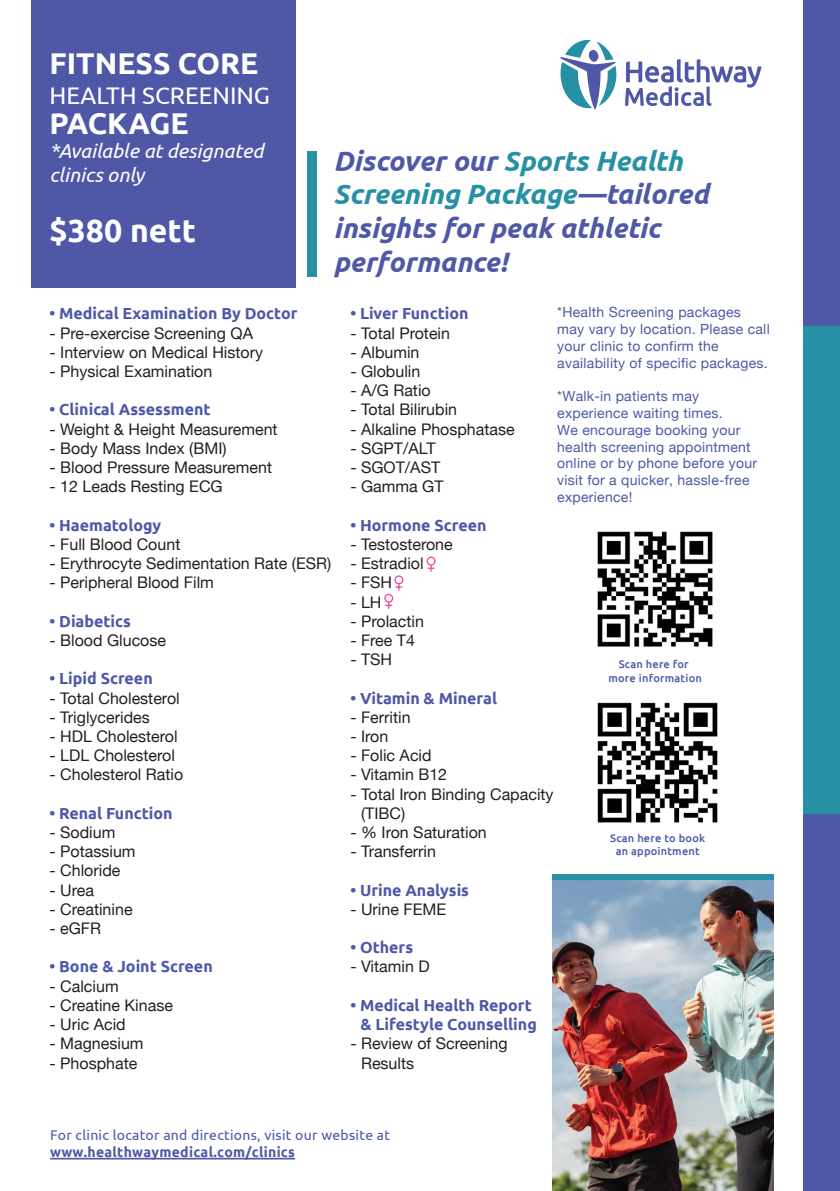
<style>
.page{position:relative;width:840px;height:1191px;background:#fff}
.page>*{position:absolute;margin:0;border:0;box-sizing:border-box;transform-origin:0 0}
.t1{font:700 32px "Ubuntu";color:#fff}
.t2{font:700 30px "Ubuntu";color:#fff}
.t3{font:italic 700 28px/33.6px "Ubuntu";color:#4e58a7}
.t4{font:24px "Ubuntu";color:#fff}
.t5{font:italic 20px/24px "Ubuntu";color:#fff}
.t6{font:16px/19.2px "Helvetica Neue";color:#231f20}
.t7{font:700 16px/19.2px "Ubuntu";color:#4e58a7}
.t8{font:14px/16.8px "Helvetica Neue";letter-spacing:.02em;color:#4e58a7}
.t9{font:14px "Ubuntu";letter-spacing:.02em;color:#4e58a7}
.t10{font:700 14px "Ubuntu";letter-spacing:.02em;color:#4e58a7}
.t11{font:500 11px/13.2px "Ubuntu";letter-spacing:.02em;color:#4e58a7;text-align:center}
.s1{color:#2790a5}
</style>
<div class="page">
<img style="left:552px;top:879px;width:221px;height:312px">
<div style="left:31px;top:0;width:264px;height:288px;background:#4e58a7"></div>
<div style="left:803px;top:0;width:36px;height:1191px;background:#4e58a7"></div>
<div style="left:803px;top:326px;width:36px;height:488px;background:#2790a5"></div>
<svg style="left:426px;top:556px;width:9px;height:16px"></svg>
<svg style="left:384px;top:575px;width:19px;height:34px"></svg>
<div style="left:308px;top:152px;width:9px;height:125px;background:#2790a5"></div>
<div style="left:551px;top:874px;width:222px;height:5px;background:#2790a5"></div>
<svg style="left:625px;top:59px;width:136px;height:47px"></svg>
<svg style="left:560px;top:39px;width:56px;height:71px"></svg>
<img style="left:597px;top:531px;width:116px;height:116px">
<img style="left:597px;top:702px;width:121px;height:121px">
<hr style="left:50px;top:1157px;width:245px;height:2px;background:#4e58a7">
<h2 class="t2" style="left:49px;top:45px;width:210px">FITNESS CORE</h2>
<h3 class="t4" style="left:49px;top:81px;width:222px">HEALTH SCREENING</h3>
<h2 class="t2" style="left:49px;top:105px;width:140px">PACKAGE</h2>
<p class="t5" style="left:49px;top:138px;width:215px">*Available at designated clinics only</p>
<h1 class="t1" style="left:49px;top:211px;width:148px">$380 nett</h1>
<h3 class="t3" style="left:333px;top:143px;width:376px">Discover our <span class="s1">Sports Health<br>Screening Package</span>—tailored insights for peak athletic performance!</h3>
<p class="t7" style="left:49px;top:304px;width:249px">• Medical Examination By Doctor</p>
<p class="t6" style="left:49px;top:324px;width:205px">- Pre-exercise Screening QA</p>
<p class="t6" style="left:49px;top:343px;width:215px">- Interview on Medical History</p>
<p class="t6" style="left:49px;top:363px;width:164px">- Physical Examination</p>
<p class="t7" style="left:49px;top:400px;width:162px">• Clinical Assessment</p>
<p class="t6" style="left:49px;top:420px;width:229px">- Weight &amp; Height Measurement</p>
<p class="t6" style="left:49px;top:439px;width:178px">- Body Mass Index (BMI)</p>
<p class="t6" style="left:49px;top:459px;width:224px">- Blood Pressure Measurement</p>
<p class="t6" style="left:49px;top:478px;width:175px">- 12 Leads Resting ECG</p>
<p class="t7" style="left:49px;top:515px;width:113px">• Haematology</p>
<p class="t6" style="left:49px;top:535px;width:132px">- Full Blood Count</p>
<p class="t6" style="left:49px;top:555px;width:283px">- Erythrocyte Sedimentation Rate (ESR)</p>
<p class="t6" style="left:49px;top:574px;width:166px">- Peripheral Blood Film</p>
<p class="t7" style="left:49px;top:611px;width:83px">• Diabetics</p>
<p class="t6" style="left:49px;top:631px;width:118px">- Blood Glucose</p>
<p class="t7" style="left:49px;top:669px;width:105px">• Lipid Screen</p>
<p class="t6" style="left:49px;top:689px;width:132px">- Total Cholesterol</p>
<p class="t6" style="left:49px;top:708px;width:102px">- Triglycerides</p>
<p class="t6" style="left:49px;top:727px;width:130px">- HDL Cholesterol</p>
<p class="t6" style="left:49px;top:747px;width:127px">- LDL Cholesterol</p>
<p class="t6" style="left:49px;top:766px;width:135px">- Cholesterol Ratio</p>
<p class="t7" style="left:49px;top:803px;width:125px">• Renal Function</p>
<p class="t6" style="left:49px;top:823px;width:67px">- Sodium</p>
<p class="t6" style="left:49px;top:843px;width:87px">- Potassium</p>
<p class="t6" style="left:49px;top:862px;width:72px">- Chloride</p>
<p class="t6" style="left:49px;top:881px;width:46px">- Urea</p>
<p class="t6" style="left:49px;top:900px;width:84px">- Creatinine</p>
<p class="t6" style="left:49px;top:919px;width:53px">- eGFR</p>
<p class="t7" style="left:49px;top:957px;width:165px">• Bone &amp; Joint Screen</p>
<p class="t6" style="left:49px;top:977px;width:71px">- Calcium</p>
<p class="t6" style="left:49px;top:996px;width:125px">- Creatine Kinase</p>
<p class="t6" style="left:49px;top:1015px;width:78px">- Uric Acid</p>
<p class="t6" style="left:49px;top:1035px;width:95px">- Magnesium</p>
<p class="t6" style="left:49px;top:1054px;width:89px">- Phosphate</p>
<p class="t8" style="left:557px;top:304px;width:214px">*Health Screening packages may vary by location. Please call your clinic to confirm the availability of specific packages.</p>
<p class="t8" style="left:557px;top:388px;width:201px">*Walk-in patients may experience waiting times.<br>We encourage booking your health screening appointment online or by phone before your visit for a quicker, hassle-free experience!</p>
<p class="t7" style="left:350px;top:304px;width:120px">• Liver Function</p>
<p class="t6" style="left:350px;top:324px;width:101px">- Total Protein</p>
<p class="t6" style="left:350px;top:343px;width:71px">- Albumin</p>
<p class="t6" style="left:350px;top:363px;width:71px">- Globulin</p>
<p class="t6" style="left:350px;top:382px;width:82px">- A/G Ratio</p>
<p class="t6" style="left:350px;top:401px;width:108px">- Total Bilirubin</p>
<p class="t6" style="left:350px;top:420px;width:166px">- Alkaline Phosphatase</p>
<p class="t6" style="left:350px;top:439px;width:87px">- SGPT/ALT</p>
<p class="t6" style="left:350px;top:459px;width:91px">- SGOT/AST</p>
<p class="t6" style="left:350px;top:478px;width:95px">- Gamma GT</p>
<p class="t7" style="left:350px;top:515px;width:138px">• Hormone Screen</p>
<p class="t6" style="left:350px;top:535px;width:104px">- Testosterone</p>
<p class="t6" style="left:350px;top:555px;width:75px">- Estradiol</p>
<p class="t6" style="left:350px;top:574px;width:43px">- FSH</p>
<p class="t6" style="left:350px;top:593px;width:33px">- LH</p>
<p class="t6" style="left:350px;top:612px;width:75px">- Prolactin</p>
<p class="t6" style="left:350px;top:631px;width:66px">- Free T4</p>
<p class="t6" style="left:350px;top:651px;width:43px">- TSH</p>
<p class="t7" style="left:350px;top:688px;width:148px">• Vitamin &amp; Mineral</p>
<p class="t6" style="left:350px;top:708px;width:62px">- Ferritin</p>
<p class="t6" style="left:350px;top:727px;width:39px">- Iron</p>
<p class="t6" style="left:350px;top:747px;width:83px">- Folic Acid</p>
<p class="t6" style="left:350px;top:766px;width:98px">- Vitamin B12</p>
<p class="t6" style="left:361px;top:785px;width:194px;text-indent:-11px">- Total Iron Binding Capacity (TIBC)</p>
<p class="t6" style="left:350px;top:823px;width:138px">- % Iron Saturation</p>
<p class="t6" style="left:350px;top:843px;width:87px">- Transferrin</p>
<p class="t7" style="left:350px;top:880px;width:120px">• Urine Analysis</p>
<p class="t6" style="left:350px;top:900px;width:97px">- Urine FEME</p>
<p class="t7" style="left:350px;top:937px;width:64px">• Others</p>
<p class="t6" style="left:350px;top:958px;width:81px">- Vitamin D</p>
<p class="t7" style="left:360px;top:995px;width:178px;text-indent:-10px">• Medical Health Report &amp; Lifestyle Counselling</p>
<p class="t6" style="left:361px;top:1035px;width:148px;text-indent:-11px">- Review of Screening<br>Results</p>
<p class="t11" style="left:608px;top:657px;width:95px">Scan here for more information</p>
<p class="t11" style="left:610px;top:830px;width:96px">Scan here to book an appointment</p>
<p class="t9" style="left:50px;top:1126px;width:341px">For clinic locator and directions, visit our website at</p>
<p class="t10" style="left:50px;top:1143px;width:246px">www.healthwaymedical.com/clinics</p>
</div>
